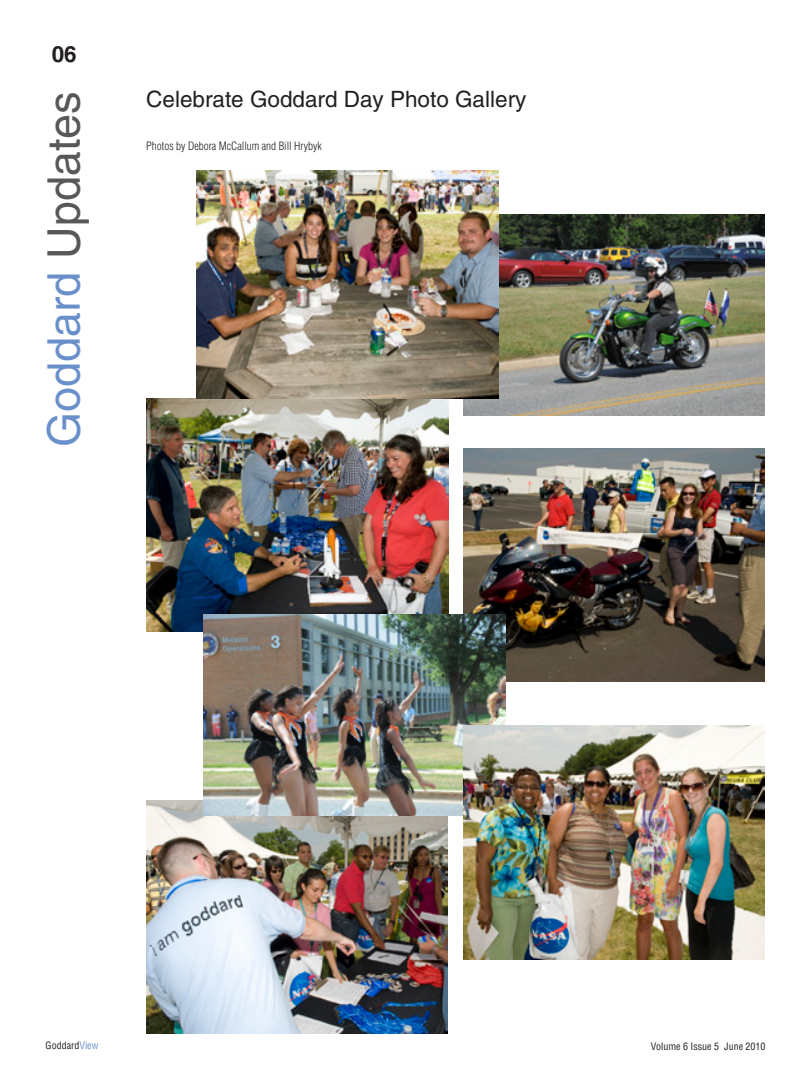
<style>
.page{position:relative;width:810px;height:1080px;background:#fff}
.page>*{position:absolute;margin:0;border:0;box-sizing:border-box;transform-origin:0 0}
.t1{font:45px "Helvetica";color:#6990ca}
.Body_Copy{font:22.5px "Helvetica";color:#231f20}
.t2{font:700 22.5px "Helvetica";color:#231f20}
.t3{font:300 condensed 11.25px "Helvetica";color:#231f20}
.t4{font:condensed 10px "Helvetica";color:#231f20}
.s1{color:#57585a}
.s2{color:#6990ca}
</style>
<div class="page">
<img style="left:463px;top:448px;width:302px;height:234px">
<img style="left:146px;top:801px;width:302px;height:233px">
<img style="left:146px;top:398px;width:302px;height:233px">
<img style="left:463px;top:214px;width:302px;height:201px">
<img style="left:204px;top:615px;width:302px;height:201px">
<img style="left:196px;top:171px;width:302px;height:227px">
<img style="left:463px;top:725px;width:302px;height:235px">
<p class="t2" style="left:52px;top:41px;width:27px">06</p>
<p class="t1" style="left:38px;top:447px;width:357px;rotate:-90deg">Goddard <span class="s1">Updates</span></p>
<p class="Body_Copy" style="left:146px;top:86px;width:382px">Celebrate Goddard Day Photo Gallery</p>
<p class="t3" style="left:146px;top:139px;width:177px">Photos by Debora McCallum and Bill Hrybyk</p>
<p class="t4" style="left:46px;top:1039px;width:54px">Goddard<span class="s2">View</span></p>
<p class="t4" style="left:651px;top:1040px;width:116px">Volume 6 Issue 5 June 2010</p>
</div>
